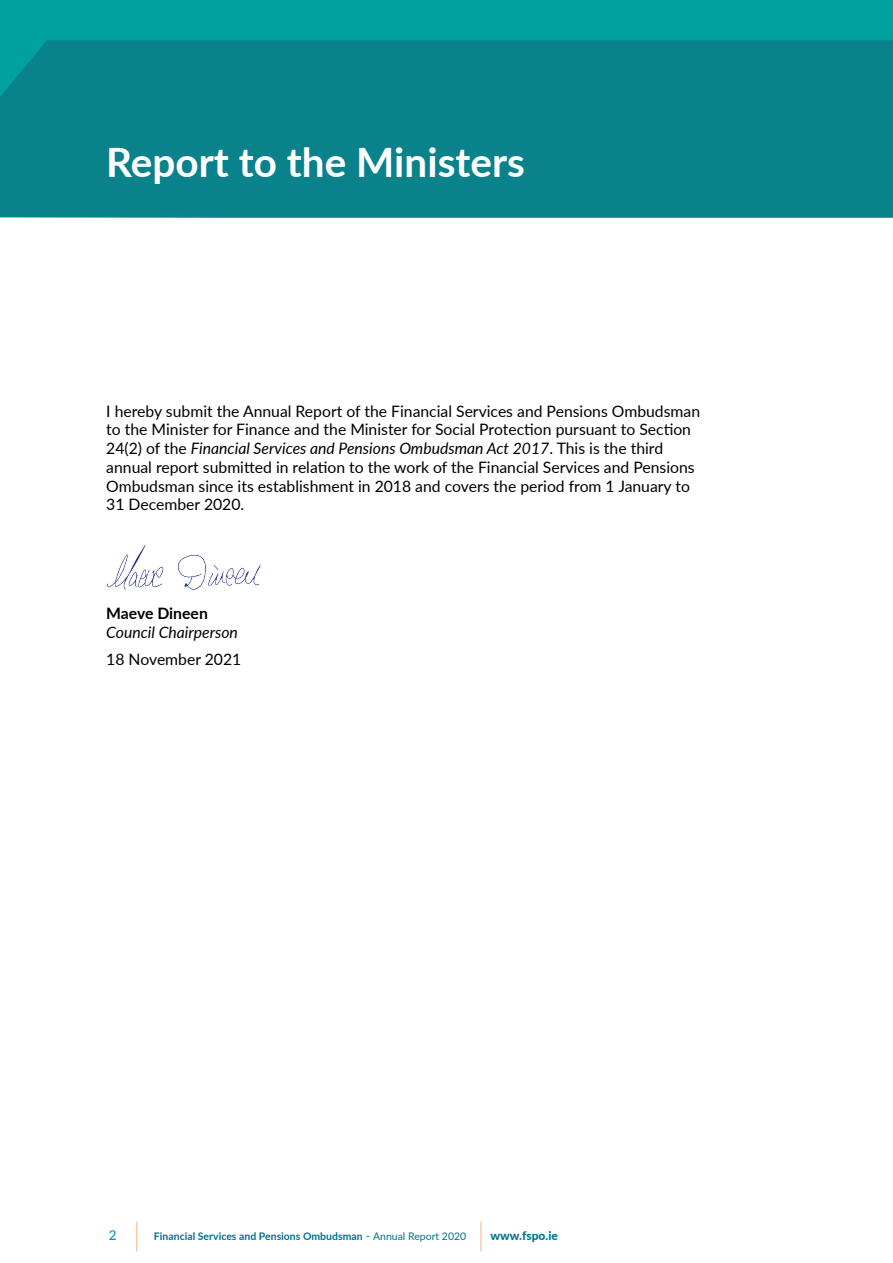
<style>
.page{position:relative;width:893px;height:1263px;background:#fff}
.page>*{position:absolute;margin:0;border:0;box-sizing:border-box;transform-origin:0 0}
._2018_ar_SUB_A{font:700 40.5px "Lato";color:#fff}
.body_FSPO{font:15.75px/18.8px "Lato";color:#000}
.body_FSPO-2{font:italic 15.75px/18.8px "Lato";color:#000}
.t1{font:500 13.5px "Lato";color:#0093d0}
.t2{font:800 12px "Lato";color:#00738d}
.t3{font:700 10.5px "Lato";color:#00738d}
.s1{font-style:italic}
.s2{font-weight:700;font-style:normal}
.s3{font-weight:500;font-size:31.5px;color:#faa965}
.s4{font-weight:400;font-size:12px;color:#008ca2}
.s5{font-weight:400}
</style>
<div class="page">
<hr style="left:892px;top:0;width:1px;height:1198px;background:#c7e8ed">
<div style="left:0;top:97px;width:893px;height:121px;background:#0a828c"></div>
<svg style="left:106px;top:544px;width:58px;height:47px"></svg>
<svg style="left:177px;top:554px;width:84px;height:37px"></svg>
<svg style="left:0;top:0;width:893px;height:97px;background:#058f93"></svg>
<p class="_2018_ar_SUB_A" style="left:106px;top:133px;width:420px">Report to the Ministers</p>
<p class="body_FSPO" style="left:106px;top:401px;width:595px">I hereby submit the Annual Report of the Financial Services and Pensions Ombudsman to the Minister for Finance and the Minister for Social Protection pursuant to Section 24(2) of the <span class="s1">Financial Services and Pensions Ombudsman Act 2017</span>. This is the third annual report submitted in relation to the work of the Financial Services and Pensions Ombudsman since its establishment in 2018 and covers the period from 1 January to 31 December 2020.</p>
<p class="body_FSPO-2" style="left:106px;top:604px;width:133px"><span class="s2">Maeve Dineen<br></span>Council Chairperson</p>
<p class="body_FSPO" style="left:106px;top:650px;width:137px">18 November 2021</p>
<p class="t1" style="left:109px;top:1225px;width:9px">2</p>
<p class="t3" style="left:135px;top:1228px;width:332px"><span class="s3">|</span> Financial Services and Pensions Ombudsman <span class="s4">-</span> <span class="s5">Annual Report 2020</span></p>
<p class="t2" style="left:480px;top:1226px;width:80px"><span class="s3">|</span> www.fspo.ie</p>
</div>
